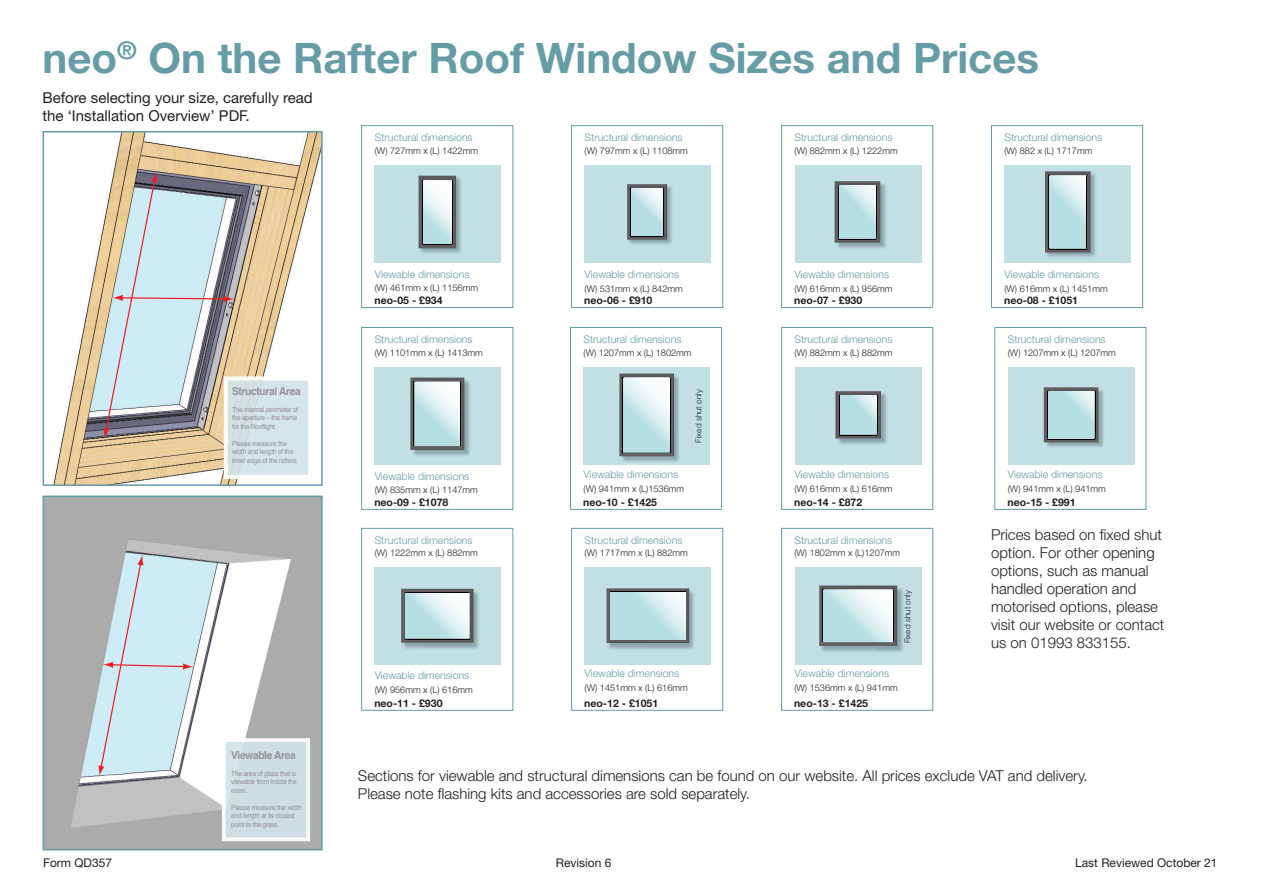
<style>
.page{position:relative;width:1263px;height:893px;background:#fff}
.page>*{position:absolute;margin:0;border:0;box-sizing:border-box;transform-origin:0 0}
.t1{font:700 42px "Helvetica Neue LT Std";color:#659ca6}
.t2{font:300 15px/18px "Helvetica Neue LT Std";color:#231f20}
.t3{font:15px/18px "Helvetica Neue LT Std";color:#231f20}
.t4{font:12px "Helvetica Neue LT Std";color:#231f20}
.t5{font:700 10.95px "Helvetica";letter-spacing:-.03em;color:#939598;scale:.92 1}
.t6{font:300 10.5px "Helvetica Neue LT Std";color:#659ca6}
.t7{font:700 10.5px "Helvetica Neue LT Std";color:#231f20}
.t8{font:300 9.15px "Helvetica Neue LT Std";color:#231f20}
.t9{font:300 8.25px "Helvetica Neue LT Std";color:#231f20}
.t10{font:7.05px/8.6px "Helvetica";letter-spacing:-.03em;color:#939598;scale:.92 1}
</style>
<div class="page">
<img style="left:53px;top:134px;width:267px;height:349px">
<div style="left:226px;top:378px;width:84px;height:99px;background:#d3e3e8"></div>
<div style="left:224px;top:376px;width:88px;height:103px;border:4px solid #fff"></div>
<svg style="left:103px;top:172px;width:131px;height:267px;background:#bec7c8"></svg>
<div style="left:43px;top:131px;width:280px;height:355px;border:2px solid #659ca6"></div>
<img style="left:46px;top:499px;width:274px;height:348px">
<svg style="left:98px;top:555px;width:95px;height:221px;background:#cadfe7"></svg>
<div style="left:224px;top:740px;width:84px;height:99px;background:#d3e3e8"></div>
<div style="left:222px;top:738px;width:88px;height:103px;border:4px solid #fff"></div>
<div style="left:43px;top:496px;width:280px;height:354px;border:2px solid #659ca6"></div>
<div style="left:571px;top:125px;width:152px;height:183px;background:#fff;border:1px solid #659ca6"></div>
<div style="left:584px;top:165px;width:127px;height:98px;background:#c2e0e4"></div>
<img style="left:629px;top:185px;width:43px;height:60px">
<svg style="left:627px;top:184px;width:40px;height:56px"></svg>
<div style="left:781px;top:327px;width:152px;height:183px;background:#fff;border:1px solid #659ca6"></div>
<div style="left:795px;top:367px;width:127px;height:97px;background:#c2e0e4"></div>
<img style="left:835px;top:393px;width:52px;height:51px">
<svg style="left:835px;top:391px;width:46px;height:47px"></svg>
<div style="left:781px;top:125px;width:152px;height:183px;background:#fff;border:1px solid #659ca6"></div>
<div style="left:795px;top:165px;width:127px;height:98px;background:#c2e0e4"></div>
<img style="left:834px;top:181px;width:52px;height:67px">
<svg style="left:835px;top:181px;width:45px;height:62px"></svg>
<div style="left:994px;top:327px;width:152px;height:183px;background:#fff;border:1px solid #659ca6"></div>
<div style="left:1008px;top:367px;width:126px;height:97px;background:#c2e0e4"></div>
<img style="left:1043px;top:387px;width:61px;height:60px">
<svg style="left:1044px;top:387px;width:54px;height:55px"></svg>
<div style="left:991px;top:125px;width:152px;height:183px;background:#fff;border:1px solid #659ca6"></div>
<div style="left:1004px;top:165px;width:127px;height:98px;background:#c2e0e4"></div>
<img style="left:1045px;top:171px;width:51px;height:86px">
<svg style="left:1045px;top:171px;width:45px;height:81px"></svg>
<div style="left:361px;top:528px;width:152px;height:183px;background:#fff;border:1px solid #659ca6"></div>
<div style="left:374px;top:567px;width:127px;height:98px;background:#c2e0e4"></div>
<img style="left:403px;top:589px;width:76px;height:60px">
<svg style="left:401px;top:589px;width:72px;height:54px"></svg>
<div style="left:361px;top:327px;width:152px;height:183px;background:#fff;border:1px solid #659ca6"></div>
<div style="left:374px;top:367px;width:127px;height:97px;background:#c2e0e4"></div>
<img style="left:413px;top:378px;width:57px;height:78px">
<svg style="left:410px;top:378px;width:54px;height:72px"></svg>
<div style="left:571px;top:528px;width:152px;height:183px;background:#fff;border:1px solid #659ca6"></div>
<div style="left:584px;top:567px;width:127px;height:98px;background:#c2e0e4"></div>
<img style="left:606px;top:588px;width:88px;height:61px">
<svg style="left:607px;top:588px;width:82px;height:55px"></svg>
<svg style="left:610px;top:592px;width:75px;height:47px"></svg>
<div style="left:361px;top:125px;width:152px;height:183px;background:#fff;border:1px solid #659ca6"></div>
<div style="left:374px;top:165px;width:127px;height:98px;background:#c2e0e4"></div>
<img style="left:418px;top:175px;width:43px;height:78px">
<svg style="left:419px;top:176px;width:37px;height:72px"></svg>
<div style="left:570px;top:327px;width:152px;height:183px;background:#fff;border:1px solid #659ca6"></div>
<div style="left:583px;top:367px;width:127px;height:97px;background:#c2e0e4"></div>
<img style="left:619px;top:375px;width:60px;height:87px">
<svg style="left:619px;top:374px;width:55px;height:82px"></svg>
<div style="left:781px;top:528px;width:152px;height:183px;background:#fff;border:1px solid #659ca6"></div>
<div style="left:795px;top:567px;width:127px;height:98px;background:#c2e0e4"></div>
<img style="left:821px;top:586px;width:82px;height:66px">
<svg style="left:819px;top:586px;width:78px;height:60px"></svg>
<p class="t1" style="left:43px;top:32px;width:998px">neo<sup>®</sup> On the Rafter Roof Window Sizes and Prices</p>
<p class="t3" style="left:43px;top:88px;width:272px">Before selecting your size, carefully read the ‘Installation Overview’ PDF.</p>
<p class="t5" style="left:232px;top:382px;width:76px">Structural Area</p>
<p class="t10" style="left:232px;top:405px;width:74px">The internal perimeter of the aperture – the frame for the Rooflight.</p>
<p class="t10" style="left:232px;top:439px;width:73px">Please measure the width and length of the inner edge of the rafters.</p>
<p class="t5" style="left:231px;top:746px;width:72px">Viewable Area</p>
<p class="t10" style="left:231px;top:769px;width:73px;text-align:justify">The area of glass that is viewable from inside the room.</p>
<p class="t10" style="left:231px;top:803px;width:78px">Please measure the width and length at its closest point to the glass.</p>
<p class="t6" style="left:375px;top:131px;width:99px">Structural dimensions</p>
<p class="t6" style="left:585px;top:131px;width:99px">Structural dimensions</p>
<p class="t6" style="left:794px;top:131px;width:99px">Structural dimensions</p>
<p class="t6" style="left:1004px;top:131px;width:99px">Structural dimensions</p>
<p class="t8" style="left:375px;top:145px;width:105px">(W) 727mm x (L) 1422mm</p>
<p class="t8" style="left:585px;top:145px;width:105px">(W) 797mm x (L) 1108mm</p>
<p class="t8" style="left:794px;top:145px;width:105px">(W) 882mm x (L) 1222mm</p>
<p class="t8" style="left:1004px;top:145px;width:89px">(W) 882 x (L) 1717mm</p>
<p class="t6" style="left:375px;top:268px;width:96px">Viewable dimensions</p>
<p class="t6" style="left:585px;top:268px;width:96px">Viewable dimensions</p>
<p class="t6" style="left:794px;top:268px;width:96px">Viewable dimensions</p>
<p class="t6" style="left:1004px;top:268px;width:96px">Viewable dimensions</p>
<p class="t8" style="left:375px;top:282px;width:105px">(W) 461mm x (L) 1156mm</p>
<p class="t7" style="left:374px;top:294px;width:70px">neo-05 - £934</p>
<p class="t8" style="left:585px;top:283px;width:100px">(W) 531mm x (L) 842mm</p>
<p class="t7" style="left:584px;top:294px;width:70px">neo-06 - £910</p>
<p class="t8" style="left:794px;top:283px;width:100px">(W) 616mm x (L) 956mm</p>
<p class="t7" style="left:794px;top:294px;width:70px">neo-07 - £930</p>
<p class="t8" style="left:1004px;top:283px;width:105px">(W) 616mm x (L) 1451mm</p>
<p class="t7" style="left:1004px;top:294px;width:76px">neo-08 - £1051</p>
<p class="t6" style="left:375px;top:333px;width:99px">Structural dimensions</p>
<p class="t6" style="left:583px;top:333px;width:99px">Structural dimensions</p>
<p class="t6" style="left:794px;top:333px;width:99px">Structural dimensions</p>
<p class="t6" style="left:1008px;top:333px;width:99px">Structural dimensions</p>
<p class="t8" style="left:375px;top:347px;width:110px">(W) 1101mm x (L) 1413mm</p>
<p class="t8" style="left:583px;top:347px;width:110px">(W) 1207mm x (L) 1802mm</p>
<p class="t8" style="left:794px;top:347px;width:100px">(W) 882mm x (L) 882mm</p>
<p class="t8" style="left:1008px;top:347px;width:110px">(W) 1207mm x (L) 1207mm</p>
<p class="t9" style="left:694px;top:443px;width:55px;rotate:-90deg">Fixed shut only</p>
<p class="t6" style="left:375px;top:470px;width:96px">Viewable dimensions</p>
<p class="t6" style="left:583px;top:468px;width:96px">Viewable dimensions</p>
<p class="t6" style="left:794px;top:468px;width:96px">Viewable dimensions</p>
<p class="t6" style="left:1008px;top:468px;width:96px">Viewable dimensions</p>
<p class="t8" style="left:375px;top:484px;width:105px">(W) 835mm x (L) 1147mm</p>
<p class="t7" style="left:374px;top:495px;width:76px">neo-09 - £1078</p>
<p class="t8" style="left:583px;top:483px;width:102px">(W) 941mm x (L)1536mm</p>
<p class="t7" style="left:583px;top:495px;width:76px">neo-10 - £1425</p>
<p class="t8" style="left:794px;top:483px;width:100px">(W) 616mm x (L) 616mm</p>
<p class="t7" style="left:794px;top:495px;width:70px">neo-14 - £872</p>
<p class="t8" style="left:1008px;top:483px;width:100px">(W) 941mm x (L) 941mm</p>
<p class="t7" style="left:1007px;top:495px;width:70px">neo-15 - £991</p>
<p class="t6" style="left:375px;top:534px;width:99px">Structural dimensions</p>
<p class="t8" style="left:375px;top:548px;width:105px">(W) 1222mm x (L) 882mm</p>
<p class="t6" style="left:584px;top:534px;width:99px">Structural dimensions</p>
<p class="t8" style="left:584px;top:548px;width:105px">(W) 1717mm x (L) 882mm</p>
<p class="t6" style="left:794px;top:534px;width:99px">Structural dimensions</p>
<p class="t8" style="left:794px;top:548px;width:107px">(W) 1802mm x (L)1207mm</p>
<p class="t9" style="left:902px;top:643px;width:55px;rotate:-90deg">Fixed shut only</p>
<p class="t2" style="left:991px;top:525px;width:175px">Prices based on fixed shut option. For other opening options, such as manual handled operation and motorised options, please visit our website or contact us on 01993 833155.</p>
<p class="t6" style="left:375px;top:669px;width:96px">Viewable dimensions</p>
<p class="t6" style="left:584px;top:667px;width:96px">Viewable dimensions</p>
<p class="t6" style="left:794px;top:667px;width:96px">Viewable dimensions</p>
<p class="t8" style="left:375px;top:684px;width:100px">(W) 956mm x (L) 616mm</p>
<p class="t7" style="left:374px;top:696px;width:70px">neo-11 - £930</p>
<p class="t8" style="left:584px;top:682px;width:105px">(W) 1451mm x (L) 616mm</p>
<p class="t7" style="left:584px;top:696px;width:76px">neo-12 - £1051</p>
<p class="t8" style="left:794px;top:682px;width:105px">(W) 1536mm x (L) 941mm</p>
<p class="t7" style="left:794px;top:696px;width:76px">neo-13 - £1425</p>
<p class="t2" style="left:358px;top:767px;width:731px">Sections for viewable and structural dimensions can be found on our website. All prices exclude VAT and delivery.</p>
<p class="t2" style="left:358px;top:785px;width:394px">Please note flashing kits and accessories are sold separately.</p>
<p class="t4" style="left:43px;top:856px;width:70px">Form QD357</p>
<p class="t4" style="left:556px;top:856px;width:57px">Revision 6</p>
<p class="t4" style="left:1075px;top:856px;width:144px">Last Reviewed October 21</p>
</div>
